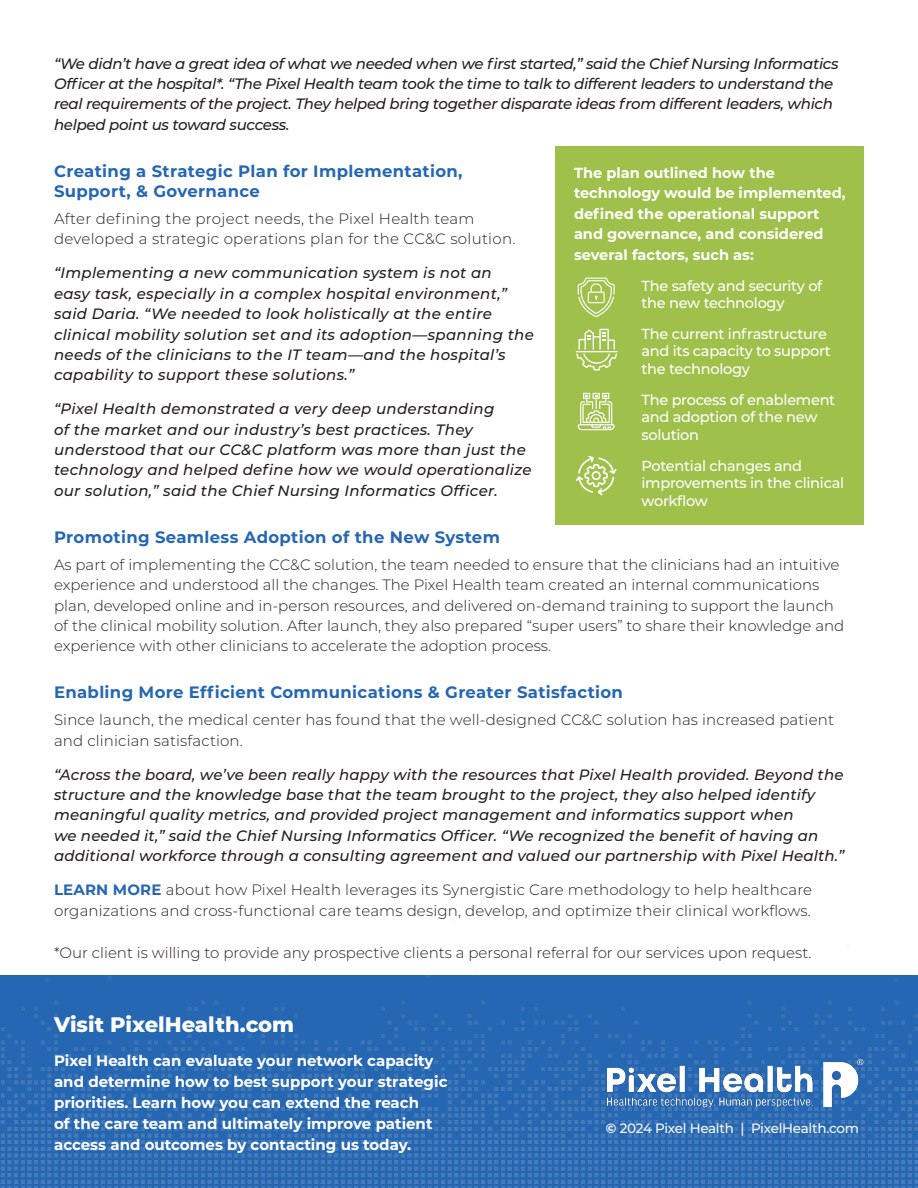
<style>
.page{position:relative;width:918px;height:1188px;background:#fff}
.page>*{position:absolute;margin:0;border:0;box-sizing:border-box;transform-origin:0 0}
.Body_Copy_10pt{font:800 21px "Montserrat";color:#fff}
.t1{font:700 16.5px/20.4px "Montserrat";letter-spacing:.02em;color:#2567b3}
.Body_Copy_10pt-2{font:italic 500 15px/20.4px "Montserrat";letter-spacing:.01em;color:#231f20}
.Body_Copy_10pt-3{font:300 15px/20.4px "Montserrat";color:#231f20}
.Body_Copy_10pt-4{font:italic 500 15px/20.4px "Montserrat";letter-spacing:-.02em;color:#231f20}
.Body_Copy_10pt-5{font:700 15px/21px "Montserrat";color:#fff}
.Body_Copy_10pt-6{font:300 15px/20.4px "Montserrat";letter-spacing:.02em;color:#231f20}
.Body_Copy_10pt-7{font:500 14.55px/17.4px "Montserrat";letter-spacing:-.02em;color:#fff}
.Body_Copy_10pt-8{font:700 14.55px/20.4px "Montserrat";color:#fff}
.Body_Copy_10pt-9{font:500 13.5px "Montserrat";letter-spacing:-.02em;color:#fff}
.s1{font-weight:700;color:#2567b3}
.s2{font-weight:700}
</style>
<div class="page">
<img style="left:0;top:975px;width:918px;height:213px">
<img style="left:608px;top:1058px;width:256px;height:48px">
<div style="left:555px;top:146px;width:309px;height:379px;background:#a0c04c"></div>
<svg style="left:576px;top:329px;width:42px;height:42px"></svg>
<svg style="left:576px;top:456px;width:41px;height:39px"></svg>
<svg style="left:578px;top:393px;width:37px;height:37px"></svg>
<svg style="left:578px;top:278px;width:37px;height:39px"></svg>
<p class="Body_Copy_10pt-4" style="left:54px;top:52px;width:786px">“We didn’t have a great idea of what we needed when we first started,” said the Chief Nursing Informatics Officer at the hospital*. “The Pixel Health team took the time to talk to different leaders to understand the real requirements of the project. They helped bring together disparate ideas from different leaders, which helped point us toward success.</p>
<h2 class="t1" style="left:54px;top:160px;width:410px">Creating a Strategic Plan for Implementation,<br>Support, &amp; Governance</h2>
<p class="Body_Copy_10pt-6" style="left:54px;top:208px;width:463px">After defining the project needs, the Pixel Health team developed a strategic operations plan for the CC&amp;C solution.</p>
<p class="Body_Copy_10pt-2" style="left:54px;top:262px;width:481px">“Implementing a new communication system is not an<br>easy task, especially in a complex hospital environment,” said Daria. “We needed to look holistically at the entire clinical mobility solution set and its adoption—spanning the needs of the clinicians to the IT team—and the hospital’s capability to support these solutions.”</p>
<p class="Body_Copy_10pt-2" style="left:54px;top:398px;width:479px">“Pixel Health demonstrated a very deep understanding<br>of the market and our industry’s best practices. They understood that our CC&amp;C platform was more than just the technology and helped define how we would operationalize our solution,” said the Chief Nursing Informatics Officer.</p>
<h2 class="t1" style="left:54px;top:526px;width:448px">Promoting Seamless Adoption of the New System</h2>
<p class="Body_Copy_10pt-3" style="left:54px;top:554px;width:792px">As part of implementing the CC&amp;C solution, the team needed to ensure that the clinicians had an intuitive experience and understood all the changes. The Pixel Health team created an internal communications plan, developed online and in-person resources, and delivered on-demand training to support the launch of the clinical mobility solution. After launch, they also prepared “super users” to share their knowledge and experience with other clinicians to accelerate the adoption process.</p>
<h2 class="t1" style="left:54px;top:681px;width:571px">Enabling More Efficient Communications &amp; Greater Satisfaction</h2>
<p class="Body_Copy_10pt-3" style="left:54px;top:709px;width:782px">Since launch, the medical center has found that the well-designed CC&amp;C solution has increased patient and clinician satisfaction.</p>
<p class="Body_Copy_10pt-2" style="left:54px;top:764px;width:792px">“Across the board, we’ve been really happy with the resources that Pixel Health provided. Beyond the structure and the knowledge base that the team brought to the project, they also helped identify meaningful quality metrics, and provided project management and informatics support when<br>we needed it,” said the Chief Nursing Informatics Officer. “We recognized the benefit of having an additional workforce through a consulting agreement and valued our partnership with Pixel Health.”</p>
<p class="Body_Copy_10pt-3" style="left:54px;top:879px;width:760px"><span class="s1">LEARN MORE</span> about how Pixel Health leverages its Synergistic Care methodology to help healthcare organizations and cross-functional care teams design, develop, and optimize their clinical workflows.</p>
<p class="Body_Copy_10pt-3" style="left:54px;top:942px;width:759px">*Our client is willing to provide any prospective clients a personal referral for our services upon request.</p>
<p class="Body_Copy_10pt-8" style="left:574px;top:162px;width:273px">The plan outlined how the technology would be implemented, defined the operational support and governance, and considered several factors, such as:</p>
<p class="Body_Copy_10pt-7" style="left:642px;top:276px;width:182px">The safety and security of the new technology</p>
<p class="Body_Copy_10pt-7" style="left:642px;top:325px;width:191px">The current infrastructure and its capacity to support the technology</p>
<p class="Body_Copy_10pt-7" style="left:642px;top:390px;width:195px">The process of enablement and adoption of the new solution</p>
<p class="Body_Copy_10pt-7" style="left:642px;top:456px;width:204px">Potential changes and improvements in the clinical workflow</p>
<p class="Body_Copy_10pt" style="left:54px;top:1009px;width:242px">Visit PixelHealth.com</p>
<p class="Body_Copy_10pt-5" style="left:54px;top:1050px;width:395px">Pixel Health can evaluate your network capacity and determine how to best support your strategic priorities. Learn how you can extend the reach<br>of the care team and ultimately improve patient access and outcomes by contacting us today.</p>
<p class="Body_Copy_10pt-9" style="left:606px;top:1119px;width:255px"><span class="s2">©</span> 2024 Pixel Health | PixelHealth.com</p>
</div>
